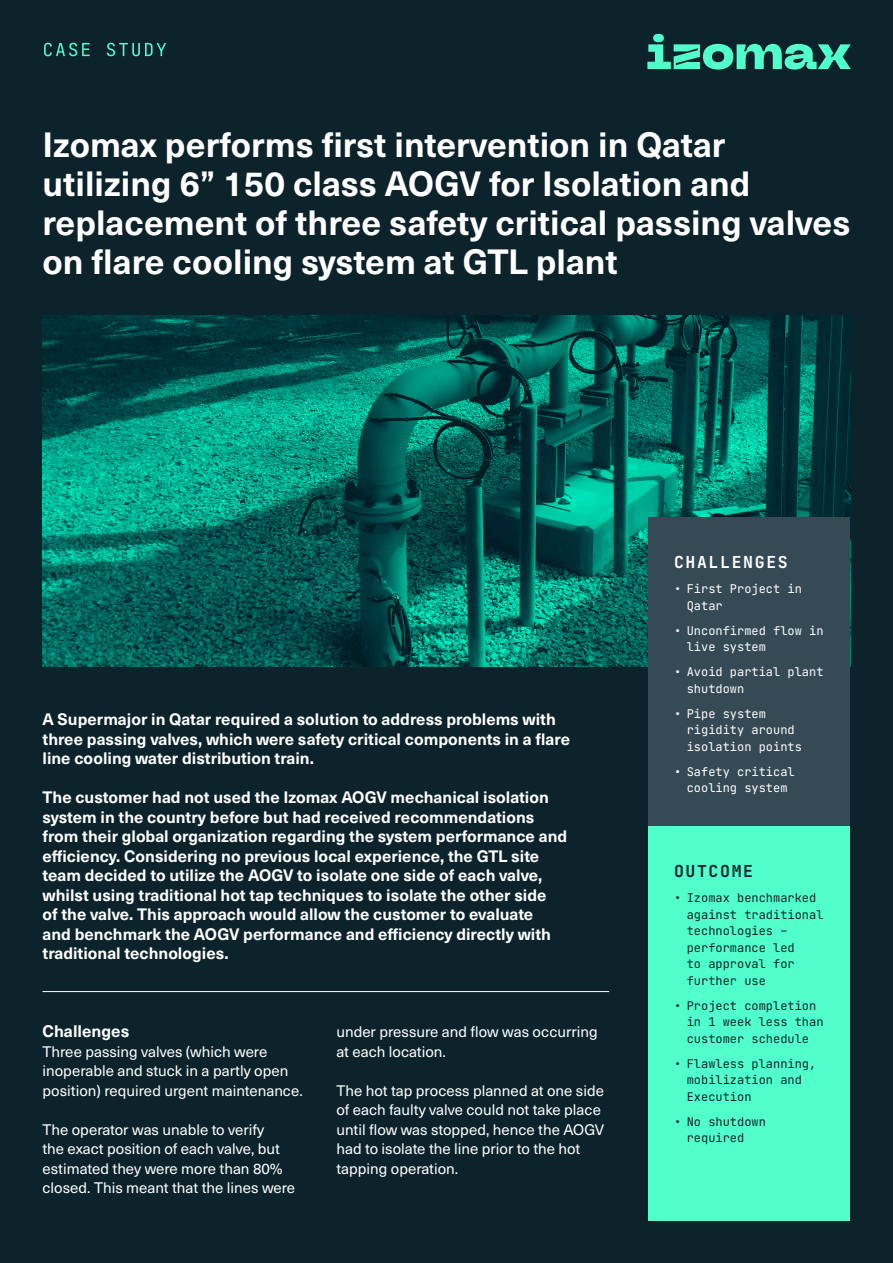
<style>
.page{position:relative;width:893px;height:1263px;background:#0c232c}
.page>*{position:absolute;margin:0;border:0;box-sizing:border-box;transform-origin:0 0}
.Heading{font:700 34.5px/39px "Neue Haas Unica W1 G";color:#fff}
.Mellomtittel_hvit{font:700 16.5px "Neue Haas Unica W1 G";color:#fff}
.Challenges_hvit{font:700 16.5px "Jet Brains Mono";letter-spacing:.1em;color:#fff}
.Outcome_grå{font:700 16.5px "Jet Brains Mono";letter-spacing:.1em;color:#0c232c}
.Ingress{font:700 16.35px/19.5px "Neue Haas Unica W1 G";color:#fff}
.Brødtekst_negativ{font:15px/19.5px "Neue Haas Unica W1 G";color:#fff}
.t1{font:12px/16.5px "Jet Brains Mono";color:#0c232c}
.t2{font:12px/16.5px "Jet Brains Mono";color:#fff}
</style>
<div class="page">
<img style="left:43px;top:316px;width:807px;height:351px">
<svg style="left:647px;top:44px;width:204px;height:26px"></svg>
<div style="left:653px;top:34px;width:11px;height:8px;background:#51ffcc;border-radius:50%"></div>
<svg style="left:44px;top:43px;width:122px;height:13px"></svg>
<hr style="left:43px;top:991px;width:566px;height:1px;background:#fff">
<div style="left:648px;top:826px;width:202px;height:394px;background:#51ffcc"></div>
<div style="left:648px;top:517px;width:202px;height:309px;background:#354a55"></div>
<p class="Heading" style="left:43px;top:123px;width:809px">Izomax performs first intervention in Qatar utilizing 6” 150 class AOGV for Isolation and replacement of three safety critical passing valves on flare cooling system at GTL plant</p>
<p class="Ingress" style="left:43px;top:708px;width:529px">A Supermajor in Qatar required a solution to address problems with three passing valves, which were safety critical components in a flare line cooling water distribution train.</p>
<p class="Ingress" style="left:43px;top:786px;width:526px">The customer had not used the Izomax AOGV mechanical isolation system in the country before but had received recommendations from their global organization regarding the system performance and efficiency. Considering no previous local experience, the GTL site team decided to utilize the AOGV to isolate one side of each valve, whilst using traditional hot tap techniques to isolate the other side<br>of the valve. This approach would allow the customer to evaluate<br>and benchmark the AOGV performance and efficiency directly with traditional technologies.</p>
<p class="Mellomtittel_hvit" style="left:43px;top:1019px;width:88px">Challenges</p>
<p class="Brødtekst_negativ" style="left:43px;top:1041px;width:262px">Three passing valves (which were inoperable and stuck in a partly open position) required urgent maintenance.</p>
<p class="Brødtekst_negativ" style="left:43px;top:1119px;width:254px">The operator was unable to verify<br>the exact position of each valve, but estimated they were more than 80% closed. This meant that the lines were</p>
<p class="Brødtekst_negativ" style="left:336px;top:1021px;width:263px">under pressure and flow was occurring at each location.</p>
<p class="Brødtekst_negativ" style="left:336px;top:1080px;width:269px">The hot tap process planned at one side of each faulty valve could not take place until flow was stopped, hence the AOGV had to isolate the line prior to the hot tapping operation.</p>
<p class="Challenges_hvit" style="left:674px;top:551px;width:115px">CHALLENGES</p>
<p class="t2" style="left:687px;top:581px;width:117px;text-indent:-13px">• First Project in<br>Qatar</p>
<p class="t2" style="left:687px;top:622px;width:138px;text-indent:-13px">• Unconfirmed flow in live system</p>
<p class="t2" style="left:687px;top:664px;width:138px;text-indent:-13px">• Avoid partial plant shutdown</p>
<p class="t2" style="left:687px;top:705px;width:117px;text-indent:-13px">• Pipe system rigidity around isolation points</p>
<p class="t2" style="left:674px;top:763px;width:122px;text-align:center">• Safety critical cooling system</p>
<p class="Outcome_grå" style="left:674px;top:860px;width:81px">OUTCOME</p>
<p class="t1" style="left:687px;top:889px;width:138px;text-indent:-13px">• Izomax benchmarked against traditional technologies – performance led<br>to approval for further use</p>
<p class="t1" style="left:687px;top:997px;width:138px;text-indent:-13px">• Project completion in 1 week less than customer schedule</p>
<p class="t1" style="left:687px;top:1055px;width:131px;text-indent:-13px">• Flawless planning, mobilization and<br>Execution</p>
<p class="t1" style="left:687px;top:1113px;width:81px;text-indent:-13px">• No shutdown required</p>
</div>
